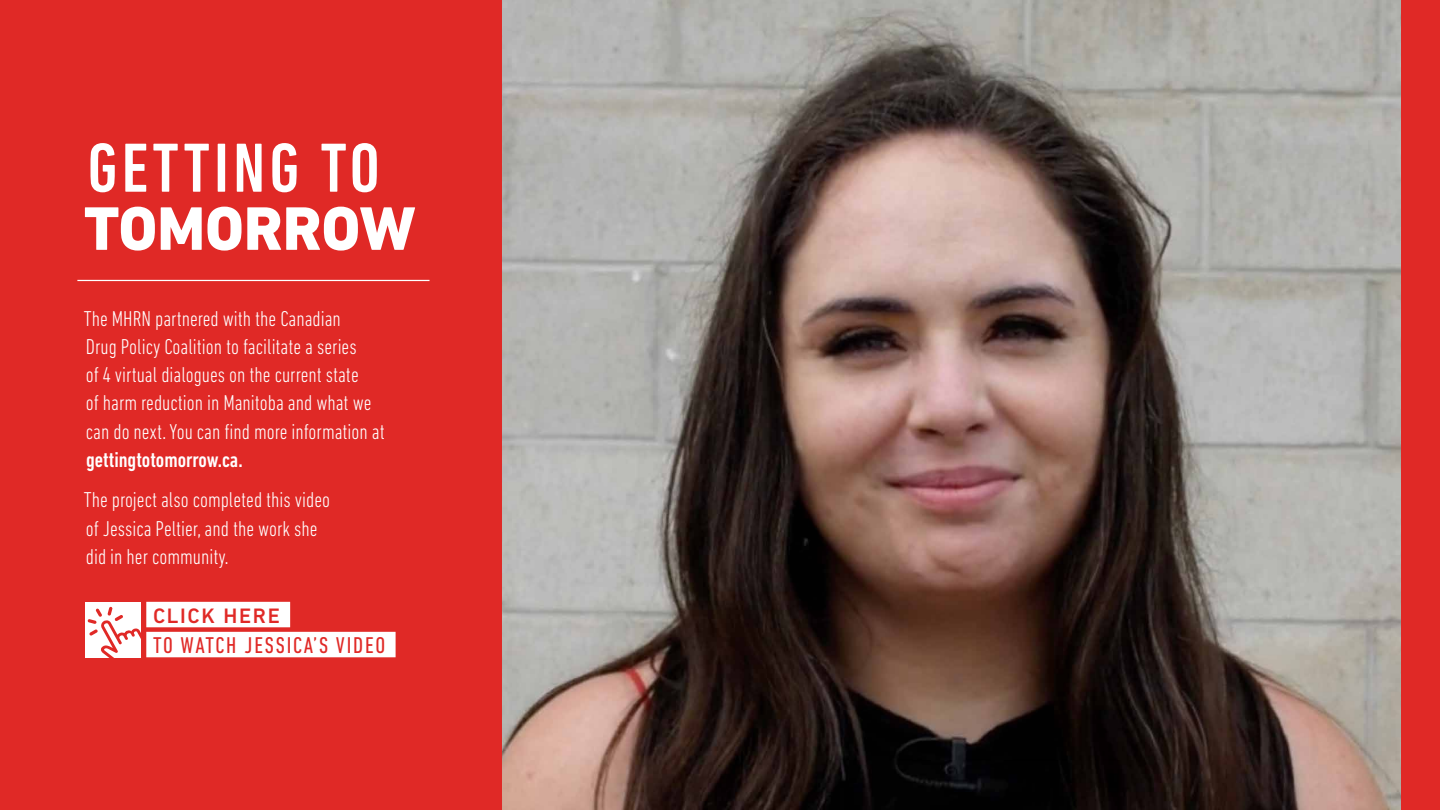
<style>
.page{position:relative;width:1440px;height:810px;background:#fff}
.page>*{position:absolute;margin:0;border:0;box-sizing:border-box;transform-origin:0 0}
.t1{font:500 condensed 70.62px "DIN Next LT Pro";letter-spacing:.06em;color:#fff}
.t2{font:800 62.5px "DIN Next LT Pro";color:#fff}
.t3{font:condensed 23.25px "DIN Next LT Pro";letter-spacing:.08em;color:#e02926}
.t4{font:300 condensed 21.88px/28.1px "DIN Next LT Pro";color:#fff}
.t5{font:500 condensed 21.88px "DIN Next LT Pro";color:#fff}
.t6{font:500 21.25px "DIN Next LT Pro";letter-spacing:.08em;color:#e02926}
</style>
<div class="page">
<img style="left:502px;top:0;width:900px;height:810px">
<div style="left:0;top:0;width:502px;height:810px;background:#e02926"></div>
<hr style="left:77px;top:280px;width:353px;height:1px;background:#fff">
<div style="left:146px;top:602px;width:144px;height:25px;background:#fff"></div>
<div style="left:146px;top:632px;width:250px;height:25px;background:#fff"></div>
<div style="left:86px;top:602px;width:55px;height:56px;background:#fff"></div>
<svg style="left:87px;top:607px;width:54px;height:51px"></svg>
<div style="left:1402px;top:0;width:38px;height:810px;background:#e02926"></div>
<h1 class="t1" style="left:88px;top:128px;width:294px">GETTING TO</h1>
<h2 class="t2" style="left:84px;top:192px;width:333px">TOMORROW</h2>
<p class="t4" style="left:84px;top:304px;width:302px">The MHRN partnered with the Canadian<br>Drug Policy Coalition to facilitate a series<br>of 4 virtual dialogues on the current state<br>of harm reduction in Manitoba and what we can do next. You can find more information at</p>
<p class="t5" style="left:86px;top:447px;width:158px">gettingtotomorrow.ca.</p>
<p class="t4" style="left:84px;top:486px;width:248px">The project also completed this video of Jessica Peltier, and the work she did in her community.</p>
<p class="t6" style="left:153px;top:603px;width:128px">CLICK HERE</p>
<p class="t3" style="left:153px;top:632px;width:234px">TO WATCH JESSICA’S VIDEO</p>
</div>
